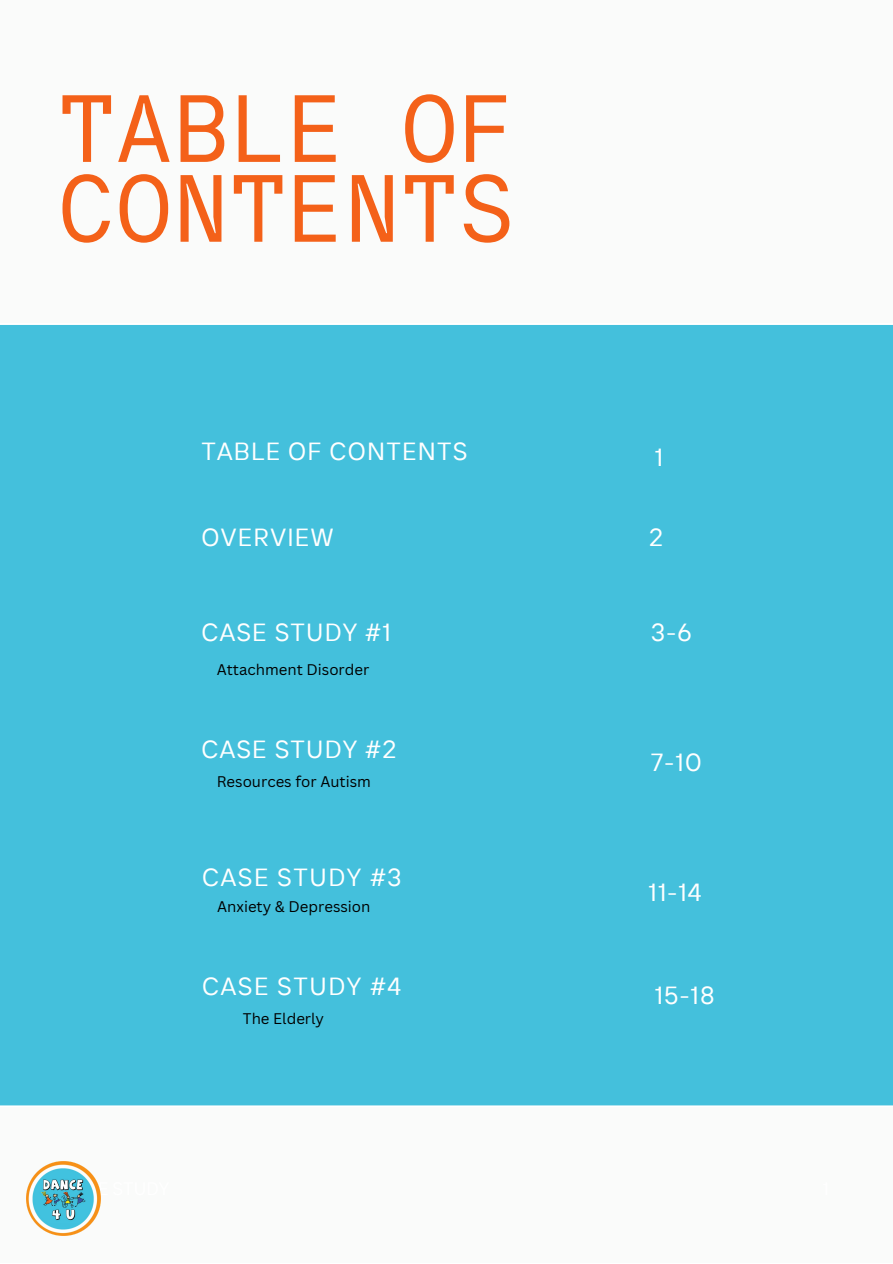
<style>
.page{position:relative;width:893px;height:1264px;background:#fff}
.page>*{position:absolute;margin:0;border:0;box-sizing:border-box;transform-origin:0 0}
.t1{font:95.1px/79.8px "TT Interphases Mono";color:#f46119}
.t2{font:24.75px "TT Interphases";letter-spacing:.05em;color:#fff}
.t3{font:15px "Canva Sans";color:#000}
</style>
<div class="page">
<div style="left:0;top:0;width:892px;height:1262px;background:#fafbfa"></div>
<div style="left:0;top:325px;width:892px;height:781px;background:#44c0dc"></div>
<img style="left:27px;top:1161px;width:74px;height:74px">
<p class="t1" style="left:58px;top:88px;width:458px">TABLE OF<br>CONTENTS</p>
<p class="t2" style="left:201px;top:435px;width:267px">TABLE OF CONTENTS</p>
<p class="t2" style="left:654px;top:441px;width:10px">1</p>
<p class="t2" style="left:201px;top:521px;width:133px">OVERVIEW</p>
<p class="t2" style="left:201px;top:616px;width:191px">CASE STUDY #1</p>
<p class="t3" style="left:217px;top:659px;width:154px">Attachment Disorder</p>
<p class="t2" style="left:201px;top:733px;width:196px">CASE STUDY #2</p>
<p class="t3" style="left:217px;top:771px;width:156px">Resources for Autism</p>
<p class="t2" style="left:202px;top:861px;width:201px">CASE STUDY #3</p>
<p class="t3" style="left:217px;top:895px;width:155px">Anxiety &amp; Depression</p>
<p class="t2" style="left:202px;top:969px;width:201px">CASE STUDY #4</p>
<p class="t3" style="left:243px;top:1007px;width:83px">The Elderly</p>
<p class="t2" style="left:649px;top:521px;width:15px">2</p>
<p class="t2" style="left:651px;top:616px;width:42px">3-6</p>
<p class="t2" style="left:650px;top:746px;width:52px">7-10</p>
<p class="t2" style="left:648px;top:876px;width:55px">11-14</p>
<p class="t2" style="left:654px;top:979px;width:61px">15-18</p>
</div>
